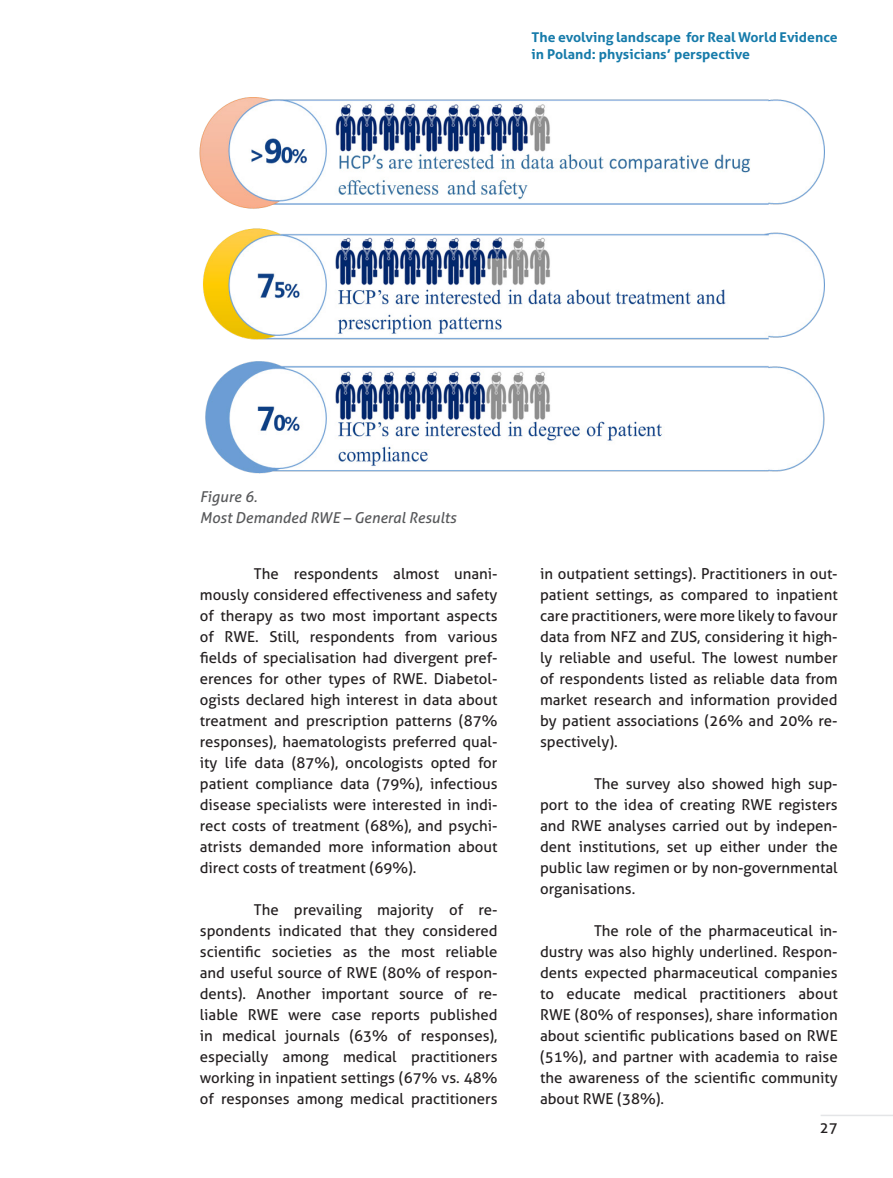
<style>
.page{position:relative;width:893px;height:1178px;background:#fff}
.page>*{position:absolute;margin:0;border:0;box-sizing:border-box;transform-origin:0 0}
.t1{font:15px/21px "Aller";color:#231f20;text-align:justify}
.podpis{font:italic 15px "Aller";color:#57585a}
.góra_lewo{font:700 13.5px/16.2px "Aller";color:#167baa;scale:1.04 1}
</style>
<div class="page">
<hr style="left:821px;top:1115px;width:72px;height:1px;background:#e4e5e7">
<img style="left:200px;top:98px;width:624px;height:376px">
<p class="góra_lewo" style="left:531px;top:29px;width:296px">The evolving landscape for Real World Evidence in Poland: physicians’ perspective</p>
<p class="podpis" style="left:200px;top:487px;width:59px">Figure 6.</p>
<p class="podpis" style="left:200px;top:508px;width:258px">Most Demanded RWE – General Results</p>
<p class="t1" style="left:200px;top:563px;width:299px;text-indent:54px">The respondents almost unani&shy;mously considered effectiveness and safety of therapy as two most important aspects of RWE. Still, respondents from various fields of specialisation had divergent pref&shy;erences for other types of RWE. Diabetol&shy;ogists declared high interest in data about treatment and prescription patterns (87% responses), haematologists preferred qual&shy;ity life data (87%), oncologists opted for patient compliance data (79%), infectious disease specialists were interested in indi&shy;rect costs of treatment (68%), and psychi&shy;atrists demanded more information about direct costs of treatment (69%).</p>
<p class="t1" style="left:200px;top:899px;width:299px;text-indent:54px">The prevailing majority of re&shy;spondents indicated that they considered scientific societies as the most reliable and useful source of RWE (80% of respon&shy;dents). Another important source of re&shy;liable RWE were case reports published in medical journals (63% of responses), especially among medical practitioners working in inpatient settings (67% vs. 48% of responses among medical practitioners</p>
<p class="t1" style="left:540px;top:563px;width:299px">in outpatient settings). Practitioners in out&shy;patient settings, as compared to inpatient care practitioners, were more likely to favour data from NFZ and ZUS, considering it high&shy;ly reliable and useful. The lowest number of respondents listed as reliable data from market research and information provided by patient associations (26% and 20% re&shy;spectively).</p>
<p class="t1" style="left:540px;top:773px;width:299px;text-indent:54px">The survey also showed high sup&shy;port to the idea of creating RWE registers and RWE analyses carried out by indepen&shy;dent institutions, set up either under the public law regimen or by non-governmental organisations.</p>
<p class="t1" style="left:540px;top:920px;width:299px;text-indent:54px">The role of the pharmaceutical in&shy;dustry was also highly underlined. Respon&shy;dents expected pharmaceutical companies to educate medical practitioners about RWE (80% of responses), share information about scientific publications based on RWE (51%), and partner with academia to raise the awareness of the scientific community about RWE (38%).</p>
<p class="t1" style="left:820px;top:1117px;width:19px">27</p>
</div>
